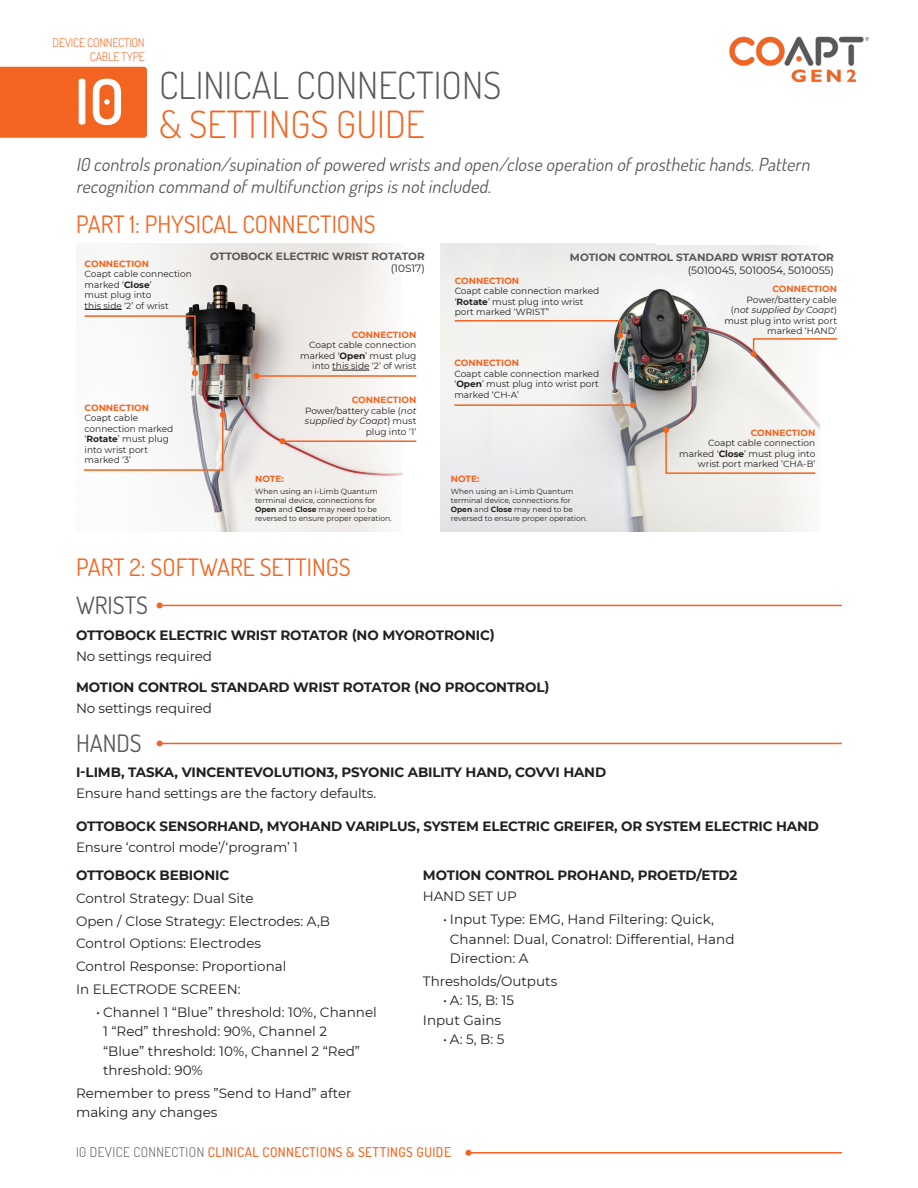
<style>
.page{position:relative;width:918px;height:1188px;background:#fff}
.page>*{position:absolute;margin:0;border:0;box-sizing:border-box;transform-origin:0 0}
.t1{font:600 63px "Dosis";color:#fff}
.t2{font:300 37.5px "Dosis";color:#57585a}
.t3{font:300 37.5px "Dosis";color:#f36421}
.t4{font:24px "Dosis";color:#f36421}
.t5{font:24px "Dosis";color:#57585a}
.t6{font:italic 18px/22.5px "Dosis";color:#57585a}
.t7{font:13.5px/19.5px "Montserrat";color:#231f20}
.t8{font:700 13.5px "Montserrat";letter-spacing:-.01em;color:#231f20}
.t9{font:500 13.5px "Dosis";letter-spacing:.03em;color:#f36421}
.t10{font:300 12px/14.4px "Dosis";letter-spacing:-.02em;color:#f36421;text-align:right}
.t11{font:700 10.5px "Montserrat";color:#57585a}
.t12{font:10.5px "Montserrat";color:#231f20}
.t13{font:9px/10.5px "Montserrat";color:#231f20;text-align:right}
.t14{font:700 9px "Montserrat";color:#f36421}
.t15{font:7.5px/9px "Montserrat";color:#231f20}
.s1{font-weight:700}
.s2{font-weight:700;color:#f36421}
.s3{font-style:italic}
.s4{font-weight:300;color:#57585a}
</style>
<div class="page">
<img style="left:729px;top:36px;width:140px;height:47px">
<img style="left:84px;top:243px;width:319px;height:288px">
<div style="left:0;top:67px;width:147px;height:71px;background:#f36421"></div>
<hr style="left:160px;top:743px;width:682px;height:1px;background:#f36421">
<svg style="left:157px;top:740px;width:6px;height:6px"></svg>
<hr style="left:160px;top:605px;width:682px;height:1px;background:#f36421">
<svg style="left:157px;top:602px;width:6px;height:6px"></svg>
<hr style="left:282px;top:440px;width:134px;height:2px;background:#f36421">
<svg style="left:279px;top:438px;width:6px;height:6px"></svg>
<hr style="left:85px;top:309px;width:37px;height:1px;background:#231f20">
<hr style="left:332px;top:370px;width:38px;height:1px;background:#231f20">
<svg style="left:84px;top:315px;width:114px;height:61px"></svg>
<hr style="left:257px;top:375px;width:159px;height:2px;background:#f36421">
<svg style="left:254px;top:373px;width:6px;height:6px"></svg>
<img style="left:517px;top:245px;width:303px;height:286px">
<hr style="left:454px;top:404px;width:179px;height:2px;background:#f36421">
<svg style="left:630px;top:402px;width:6px;height:6px"></svg>
<svg style="left:453px;top:319px;width:170px;height:20px"></svg>
<svg style="left:751px;top:337px;width:86px;height:20px"></svg>
<svg style="left:663px;top:427px;width:154px;height:48px"></svg>
<svg style="left:83px;top:412px;width:143px;height:60px"></svg>
<hr style="left:468px;top:1152px;width:374px;height:2px;background:#f36421">
<svg style="left:465px;top:1150px;width:6px;height:6px"></svg>
<p class="t10" style="left:53px;top:35px;width:94px">DEVICE CONNECTION<br>CABLE TYPE</p>
<h1 class="t1" style="left:75px;top:61px;width:51px">I0</h1>
<h2 class="t2" style="left:159px;top:60px;width:344px">CLINICAL CONNECTIONS</h2>
<h2 class="t3" style="left:159px;top:99px;width:267px">&amp; SETTINGS GUIDE</h2>
<h3 class="t6" style="left:76px;top:152px;width:739px">I0 controls pronation/supination ofpowered wrists and open/close operation ofprosthetic hands.Pattern recognition command ofmultifunction grips is notincluded.</h3>
<h3 class="t4" style="left:76px;top:208px;width:301px">PART 1: PHYSICAL CONNECTIONS</h3>
<p class="t14" style="left:85px;top:257px;width:66px">CONNECTION</p>
<p class="t13" style="left:85px;top:268px;width:109px;text-align:left">Coapt cable connection marked ‘<span class="s1">Close</span>’<br>must plug into<br>this side ‘2’ of wrist</p>
<p class="t14" style="left:85px;top:401px;width:66px">CONNECTION</p>
<p class="t13" style="left:85px;top:413px;width:90px;text-align:left">Coapt cable connection marked ‘<span class="s1">Rotate</span>’ must plug into wrist port marked ‘3’</p>
<p class="t11" style="left:210px;top:248px;width:216px">OTTOBOCK ELECTRIC WRIST ROTATOR</p>
<p class="t12" style="left:391px;top:261px;width:36px">(10S17)</p>
<p class="t14" style="left:352px;top:328px;width:66px">CONNECTION</p>
<p class="t13" style="left:300px;top:340px;width:118px">Coapt cable connection marked ‘<span class="s1">Open</span>’ must plug into this side ‘2’ of wrist</p>
<p class="t13" style="left:305px;top:395px;width:113px"><span class="s2">CONNECTION<br></span>Power/battery cable (<span class="s3">not supplied by Coapt</span>) must plug into ‘1’</p>
<p class="t14" style="left:255px;top:472px;width:30px">NOTE:</p>
<p class="t15" style="left:255px;top:487px;width:138px">When using an i-Limb Quantum terminal device, connections for<br><span class="s1">Open</span> and <span class="s1">Close</span> may need to be reversed to ensure proper operation.</p>
<h3 class="t4" style="left:76px;top:552px;width:276px">PART 2: SOFTWARE SETTINGS</h3>
<p class="t11" style="left:570px;top:250px;width:266px">MOTION CONTROL STANDARD WRIST ROTATOR</p>
<p class="t12" style="left:688px;top:263px;width:148px">(5010045, 5010054, 5010055)</p>
<p class="t14" style="left:772px;top:282px;width:66px">CONNECTION</p>
<p class="t13" style="left:724px;top:294px;width:114px">Power/battery cable<br>(<span class="s3">not supplied by Coapt</span>) must plug into wrist port marked ‘HAND’</p>
<p class="t14" style="left:455px;top:274px;width:66px">CONNECTION</p>
<p class="t13" style="left:455px;top:286px;width:146px;text-align:left">Coapt cable connection marked ‘<span class="s1">Rotate</span>’ must plug into wrist port marked ‘WRIST”</p>
<p class="t14" style="left:454px;top:356px;width:66px">CONNECTION</p>
<p class="t13" style="left:454px;top:368px;width:146px;text-align:justify">Coapt cable connection marked ‘<span class="s1">Open</span>’ must plug into wrist port marked ‘CH-A’</p>
<p class="t14" style="left:451px;top:472px;width:30px">NOTE:</p>
<p class="t15" style="left:451px;top:487px;width:138px">When using an i-Limb Quantum terminal device, connections for<br><span class="s1">Open</span> and <span class="s1">Close</span> may need to be reversed to ensure proper operation.</p>
<p class="t14" style="left:751px;top:426px;width:66px">CONNECTION</p>
<p class="t13" style="left:679px;top:437px;width:138px">Coapt cable connection marked ‘<span class="s1">Close</span>’ must plug into wrist port marked ’CHA-B’</p>
<h3 class="t5" style="left:76px;top:590px;width:73px">WRISTS</h3>
<p class="t8" style="left:76px;top:625px;width:421px">OTTOBOCK ELECTRIC WRIST ROTATOR (NO MYOROTRONIC)</p>
<p class="t7" style="left:76px;top:646px;width:137px">No settings required</p>
<p class="t8" style="left:76px;top:677px;width:475px">MOTION CONTROL STANDARD WRIST ROTATOR (NO PROCONTROL)</p>
<p class="t7" style="left:76px;top:698px;width:137px">No settings required</p>
<h3 class="t5" style="left:76px;top:728px;width:67px">HANDS</h3>
<p class="t8" style="left:76px;top:762px;width:532px">I-LIMB, TASKA, VINCENTEVOLUTION3, PSYONIC ABILITY HAND, COVVI HAND</p>
<p class="t7" style="left:76px;top:783px;width:302px">Ensure hand settings are the factory defaults.</p>
<p class="t8" style="left:76px;top:816px;width:745px">OTTOBOCK SENSORHAND, MYOHAND VARIPLUS, SYSTEM ELECTRIC GREIFER, OR SYSTEM ELECTRIC HAND</p>
<p class="t7" style="left:76px;top:837px;width:224px">Ensure ‘control mode’/‘program’ 1</p>
<p class="t8" style="left:76px;top:866px;width:155px">OTTOBOCK BEBIONIC</p>
<p class="t7" style="left:76px;top:886px;width:256px;line-height:22.8px">Control Strategy: Dual Site<br>Open / Close Strategy: Electrodes: A,B<br>Control Options: Electrodes<br>Control Response: Proportional<br>In ELECTRODE SCREEN:</p>
<p class="t7" style="left:103px;top:1002px;width:275px;text-indent:-7px">• Channel 1 “Blue” threshold: 10%, Channel<br>1 “Red” threshold: 90%, Channel 2<br>“Blue” threshold: 10%, Channel 2 “Red” threshold: 90%</p>
<p class="t7" style="left:76px;top:1083px;width:277px">Remember to press ”Send to Hand” after making any changes</p>
<p class="t8" style="left:423px;top:866px;width:316px">MOTION CONTROL PROHAND, PROETD/ETD2</p>
<p class="t7" style="left:423px;top:886px;width:95px">HAND SET UP</p>
<p class="t7" style="left:450px;top:909px;width:286px;text-indent:-7px">• Input Type: EMG, Hand Filtering: Quick,<br>Channel: Dual, Conatrol: Differential, Hand<br>Direction: A</p>
<p class="t7" style="left:423px;top:971px;width:136px">Thresholds/Outputs</p>
<p class="t7" style="left:423px;top:990px;width:93px;text-indent:20px">• A: 15, B: 15<br>Input Gains</p>
<p class="t7" style="left:443px;top:1029px;width:63px">• A: 5, B: 5</p>
<p class="t9" style="left:76px;top:1144px;width:376px"><span class="s4">I0 DEVICE CONNECTION</span> CLINICAL CONNECTIONS &amp; SETTINGS GUIDE</p>
</div>
